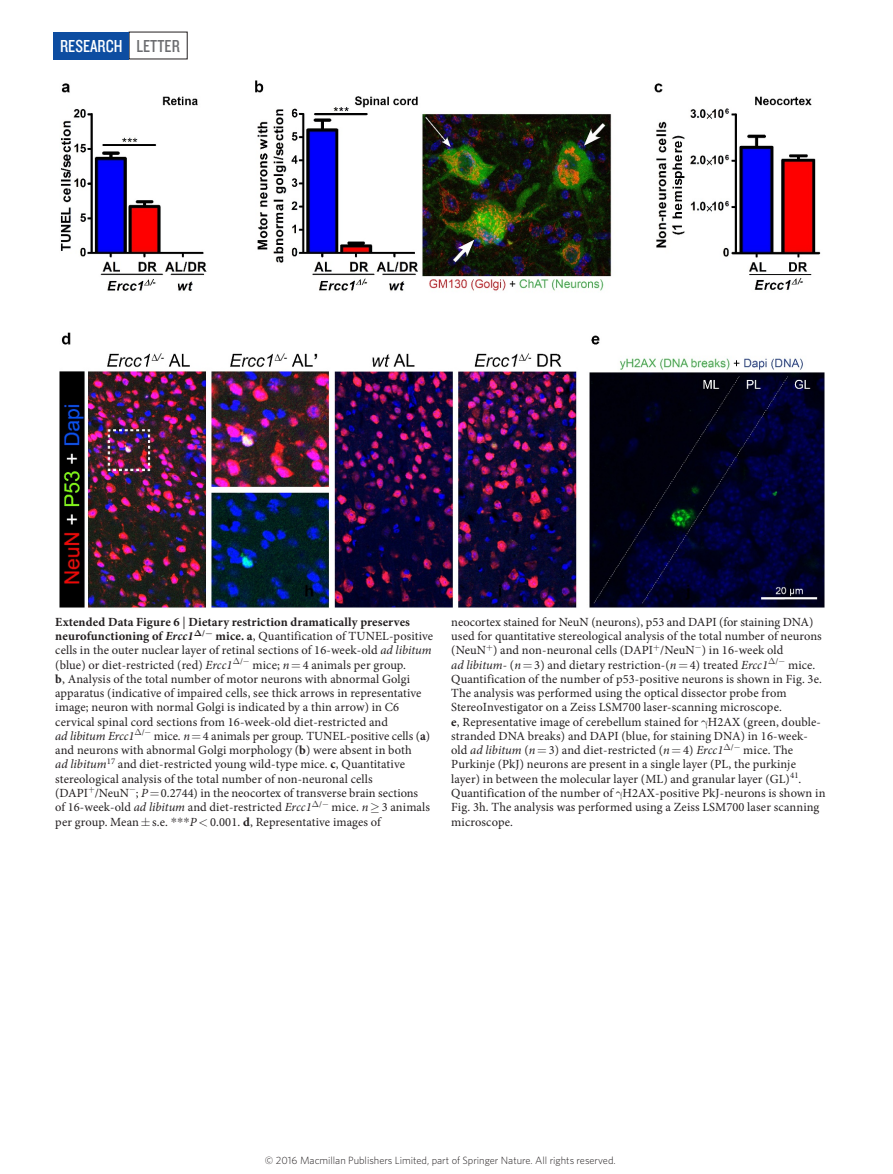
<style>
.page{position:relative;width:893px;height:1174px;background:#fff}
.page>*{position:absolute;margin:0;border:0;box-sizing:border-box;transform-origin:0 0}
.t1{font:18px "Knockout 29 Junior Ltweight";color:#fff}
.t2{font:12.45px/14.2px "Minion Pro";letter-spacing:.005em;color:#231f20}
.t3{font:300 10.5px "Whitney";color:#231f20}
.s1{color:#6c6d70}
.s2{font-weight:700}
.s3{font-weight:700;font-style:italic}
.s4{font-style:italic}
.s5{font-family:"STIX General"}
</style>
<div class="page">
<div style="left:53px;top:32px;width:76px;height:27px;background:#0d4da1"></div>
<img style="left:60px;top:81px;width:765px;height:527px">
<h1 class="t1" style="left:60px;top:34px;width:121px">RESEARCH <span class="s1">LETTER</span></h1>
<p class="t2" style="left:55px;top:615px;width:379px"><span class="s2">Extended Data Figure 6</span> | <span class="s2">Dietary restriction dramatically preserves neurofunctioning of</span> <span class="s3">Ercc1</span>∆<sup>/</sup>− <span class="s2">mice. a</span>, Quantification of TUNEL-positive cells in the outer nuclear layer of retinal sections of 16-week-old <span class="s4">ad libitum </span>(blue) or diet-restricted (red) <span class="s4">Ercc1</span>∆<sup>/</sup>− mice; <span class="s4">n</span> 4 animals per group.<br><span class="s2">b</span>, Analysis of the total number of motor neurons with abnormal Golgi apparatus (indicative of impaired cells, see thick arrows in representative image; neuron with normal Golgi is indicated by a thin arrow) in C6 cervical spinal cord sections from 16-week-old diet-restricted and<br><span class="s4">ad libitum Ercc1</span>∆<sup>/</sup>− mice. <span class="s4">n</span> 4 animals per group. TUNEL-positive cells (<span class="s2">a</span>) and neurons with abnormal Golgi morphology (<span class="s2">b</span>) were absent in both<br><span class="s4">ad libitum</span><sup>17</sup> and diet-restricted young wild-type mice. <span class="s2">c</span>, Quantitative stereological analysis of the total number of non-neuronal cells<br>(DAPI /NeuN−; <span class="s4">P</span> 0.2744) in the neocortex of transverse brain sections<br>of 16-week-old <span class="s4">ad libitum</span> and diet-restricted <span class="s4">Ercc1</span>∆<sup>/</sup>− mice. <span class="s4">n</span>≥3 animals per group. Mean s.e. <span class="s5">***</span><span class="s4">P</span> 0.001. <span class="s2">d</span>, Representative images of</p>
<p class="t2" style="left:451px;top:615px;width:376px">neocortex stained for NeuN (neurons), p53 and DAPI (for staining DNA) used for quantitative stereological analysis of the total number of neurons (NeuN ) and non-neuronal cells (DAPI /NeuN−) in 16-week old<br><span class="s4">ad libitum</span>- (<span class="s4">n</span> 3) and dietary restriction-(<span class="s4">n</span> 4) treated <span class="s4">Ercc1</span>∆<sup>/</sup>− mice.<br>Quantification of the number of p53-positive neurons is shown in Fig. 3e.<br>The analysis was performed using the optical dissector probe from StereoInvestigator on a Zeiss LSM700 laser-scanning microscope.<br><span class="s2">e</span>, Representative image of cerebellum stained for H2AX (green, double&shy;stranded DNA breaks) and DAPI (blue, for staining DNA) in 16-week&shy;old <span class="s4">ad libitum</span> (<span class="s4">n</span> 3) and diet-restricted (<span class="s4">n</span> 4) <span class="s4">Ercc1</span>∆<sup>/</sup>− mice. The Purkinje (PkJ) neurons are present in a single layer (PL, the purkinje layer) in between the molecular layer (ML) and granular layer (GL)<sup>41</sup>.<br>Quantification of the number of H2AX-positive PkJ-neurons is shown in Fig. 3h. The analysis was performed using a Zeiss LSM700 laser scanning microscope.</p>
<p class="t3" style="left:265px;top:1153px;width:352px">© 2016 Macmillan Publishers Limited, part of Springer Nature. All rights reserved.</p>
</div>
